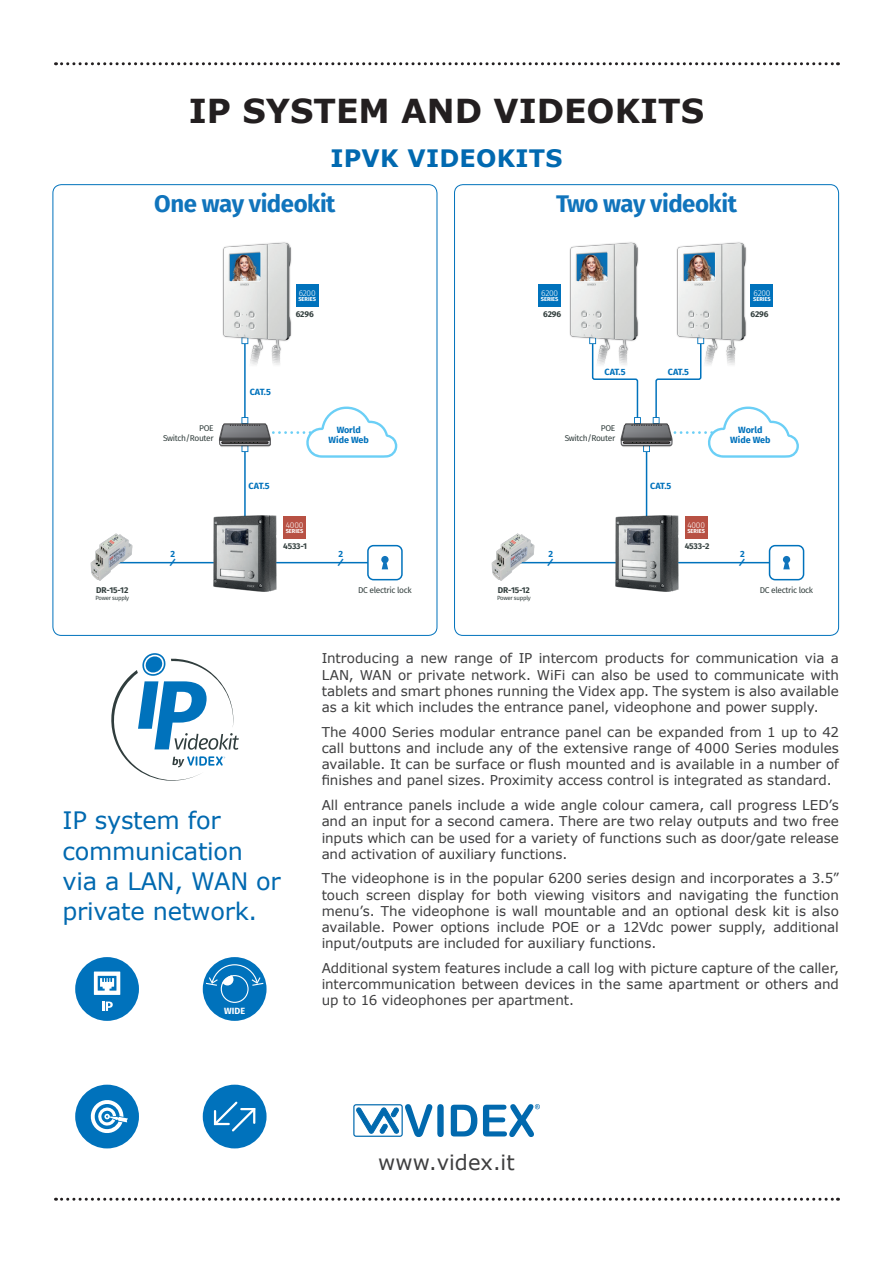
<style>
.page{position:relative;width:893px;height:1263px;background:#fff}
.page>*{position:absolute;margin:0;border:0;box-sizing:border-box;transform-origin:0 0}
.t1{font:700 33px "Verdana";color:#231f20}
.t2{font:24px/30px "Verdana";letter-spacing:-.01em;color:#0169b0}
.t3{font:700 24px "Fira Sans";letter-spacing:-.02em;color:#1074bc}
.t4{font:700 24px "Verdana";letter-spacing:.01em;color:#0169b0}
.t5{font:21px "Verdana";color:#3e3e3f}
.t6{font:13.5px/16.2px "Verdana";letter-spacing:-.005em;color:#3e3e3f;text-align:justify}
.t7{font:700 9px/10.8px "Fira Sans";color:#0072bc;text-align:center}
.t8{font:700 9px "Fira Sans";color:#fff}
.t9{font:8.4px/10.1px "Fira Sans";letter-spacing:-.04em;color:#34403f;text-align:right}
.t10{font:700 8.4px "Fira Sans";letter-spacing:-.02em;color:#34403f}
.t11{font:300 8.4px "Fira Sans";letter-spacing:-.025em;color:#fff}
.t12{font:6px "Fira Sans";letter-spacing:-.04em;color:#34403f}
.t13{font:700 5.7px "Fira Sans";color:#fff}
</style>
<div class="page">
<svg style="left:56px;top:62px;width:782px;height:3px"></svg>
<svg style="left:56px;top:1198px;width:782px;height:3px"></svg>
<div style="left:75px;top:957px;width:64px;height:64px;background:#0072bc;border-radius:50%"></div>
<svg style="left:102px;top:1001px;width:11px;height:10px"></svg>
<svg style="left:94px;top:971px;width:26px;height:24px"></svg>
<div style="left:203px;top:957px;width:64px;height:64px;background:#0072bc;border-radius:50%"></div>
<svg style="left:205px;top:964px;width:60px;height:39px"></svg>
<div style="left:75px;top:1085px;width:64px;height:63px;background:#0072bc;border-radius:50%"></div>
<svg style="left:90px;top:1100px;width:38px;height:33px"></svg>
<div style="left:203px;top:1085px;width:64px;height:63px;background:#0072bc;border-radius:50%"></div>
<svg style="left:213px;top:1101px;width:43px;height:31px"></svg>
<svg style="left:111px;top:653px;width:128px;height:128px"></svg>
<svg style="left:356px;top:1107px;width:43px;height:26px"></svg>
<div style="left:353px;top:1104px;width:50px;height:33px;border:1px solid #0169ae;border-radius:2px"></div>
<svg style="left:405px;top:1104px;width:39px;height:33px"></svg>
<svg style="left:451px;top:1105px;width:26px;height:31px"></svg>
<svg style="left:483px;top:1104px;width:57px;height:33px"></svg>
<hr style="left:244px;top:448px;width:2px;height:71px;background:#0072bc">
<hr style="left:244px;top:340px;width:2px;height:81px;background:#0072bc">
<hr style="left:115px;top:562px;width:270px;height:1px;background:#0072bc">
<svg style="left:219px;top:407px;width:178px;height:51px"></svg>
<img style="left:222px;top:242px;width:70px;height:137px">
<img style="left:90px;top:534px;width:43px;height:47px">
<div style="left:368px;top:546px;width:34px;height:34px;background:#fff;border-radius:6px"></div>
<div style="left:367px;top:545px;width:36px;height:35px;border:2px solid #0072bc;border-radius:6px"></div>
<svg style="left:381px;top:556px;width:8px;height:13px"></svg>
<div style="left:296px;top:284px;width:23px;height:23px;background:#0072bc"></div>
<div style="left:283px;top:516px;width:23px;height:23px;background:#b85144"></div>
<img style="left:213px;top:515px;width:64px;height:77px">
<hr style="left:646px;top:448px;width:1px;height:71px;background:#0072bc">
<hr style="left:507px;top:562px;width:279px;height:1px;background:#0072bc">
<svg style="left:592px;top:378px;width:207px;height:80px"></svg>
<img style="left:569px;top:242px;width:75px;height:137px">
<img style="left:672px;top:242px;width:80px;height:137px">
<div style="left:538px;top:284px;width:23px;height:23px;background:#0072bc"></div>
<img style="left:492px;top:534px;width:42px;height:47px">
<div style="left:769px;top:546px;width:34px;height:34px;background:#fff;border-radius:6px"></div>
<div style="left:769px;top:545px;width:35px;height:35px;border:2px solid #0072bc;border-radius:6px"></div>
<svg style="left:783px;top:556px;width:7px;height:13px"></svg>
<div style="left:750px;top:284px;width:23px;height:23px;background:#0072bc"></div>
<div style="left:685px;top:516px;width:23px;height:23px;background:#b85144"></div>
<img style="left:615px;top:515px;width:63px;height:77px">
<svg style="left:170px;top:561px;width:6px;height:3px"></svg>
<svg style="left:547px;top:561px;width:6px;height:3px"></svg>
<svg style="left:739px;top:561px;width:6px;height:3px"></svg>
<h1 class="t1" style="left:189px;top:90px;width:517px">IP SYSTEM AND VIDEOKITS</h1>
<h2 class="t4" style="left:330px;top:143px;width:234px">IPVK VIDEOKITS</h2>
<h2 class="t3" style="left:154px;top:183px;width:183px">One way videokit</h2>
<p class="t10" style="left:96px;top:583px;width:34px">DR-15-12</p>
<p class="t12" style="left:95px;top:593px;width:35px">Power supply</p>
<p class="t9" style="left:163px;top:422px;width:52px">POE<br>Switch/Router</p>
<p class="t11" style="left:299px;top:287px;width:18px">6200</p>
<p class="t13" style="left:298px;top:294px;width:19px">SERIES</p>
<p class="t10" style="left:296px;top:307px;width:20px">6296</p>
<p class="t7" style="left:250px;top:386px;width:23px">CAT.5</p>
<p class="t7" style="left:249px;top:480px;width:23px">CAT.5</p>
<p class="t7" style="left:329px;top:423px;width:42px">World<br>Wide Web</p>
<p class="t11" style="left:286px;top:519px;width:19px">4000</p>
<p class="t13" style="left:286px;top:526px;width:19px">SERIES</p>
<p class="t10" style="left:283px;top:539px;width:26px">4533-1</p>
<p class="t7" style="left:171px;top:548px;width:6px">2</p>
<p class="t7" style="left:338px;top:548px;width:6px">2</p>
<p class="t9" style="left:358px;top:585px;width:55px">DC electric lock</p>
<h2 class="t3" style="left:556px;top:183px;width:182px">Two way videokit</h2>
<p class="t11" style="left:541px;top:287px;width:18px">6200</p>
<p class="t13" style="left:541px;top:294px;width:19px">SERIES</p>
<p class="t10" style="left:543px;top:307px;width:20px">6296</p>
<p class="t11" style="left:754px;top:287px;width:18px">6200</p>
<p class="t13" style="left:753px;top:294px;width:19px">SERIES</p>
<p class="t10" style="left:750px;top:307px;width:20px">6296</p>
<p class="t7" style="left:604px;top:366px;width:23px">CAT.5</p>
<p class="t7" style="left:668px;top:366px;width:23px">CAT.5</p>
<p class="t10" style="left:498px;top:583px;width:34px">DR-15-12</p>
<p class="t12" style="left:497px;top:593px;width:35px">Power supply</p>
<p class="t9" style="left:565px;top:422px;width:52px">POE<br>Switch/Router</p>
<p class="t7" style="left:650px;top:480px;width:23px">CAT.5</p>
<p class="t7" style="left:730px;top:423px;width:42px">World<br>Wide Web</p>
<p class="t11" style="left:687px;top:519px;width:19px">4000</p>
<p class="t13" style="left:687px;top:526px;width:19px">SERIES</p>
<p class="t10" style="left:685px;top:539px;width:26px">4533-2</p>
<p class="t7" style="left:548px;top:548px;width:6px">2</p>
<p class="t7" style="left:740px;top:548px;width:6px">2</p>
<p class="t9" style="left:760px;top:585px;width:55px">DC electric lock</p>
<h2 class="t2" style="left:63px;top:806px;width:220px">IP system for communication via a LAN, WAN or private network.</h2>
<p class="t8" style="left:224px;top:1003px;width:22px">WIDE</p>
<p class="t6" style="left:322px;top:651px;width:519px">Introducing a new range of IP intercom products for communication via a LAN, WAN or private network. WiFi can also be used to communicate with tablets and smart phones running the Videx app. The system is also available as a kit which includes the entrance panel, videophone and power supply.</p>
<p class="t6" style="left:322px;top:724px;width:519px">The 4000 Series modular entrance panel can be expanded from 1 up to 42 call buttons and include any of the extensive range of 4000 Series modules available. It can be surface or flush mounted and is available in a number of finishes and panel sizes. Proximity access control is integrated as standard.</p>
<p class="t6" style="left:322px;top:797px;width:519px">All entrance panels include a wide angle colour camera, call progress LED’s and an input for a second camera. There are two relay outputs and two free inputs which can be used for a variety of functions such as door/gate release and activation of auxiliary functions.</p>
<p class="t6" style="left:322px;top:871px;width:519px">The videophone is in the popular 6200 series design and incorporates a 3.5” touch screen display for both viewing visitors and navigating the function menu’s. The videophone is wall mountable and an optional desk kit is also available. Power options include POE or a 12Vdc power supply, additional input/outputs are included for auxiliary functions.</p>
<p class="t6" style="left:322px;top:960px;width:519px">Additional system features include a call log with picture capture of the caller, intercommunication between devices in the same apartment or others and up to 16 videophones per apartment.</p>
<h3 class="t5" style="left:378px;top:1149px;width:138px">www.videx.it</h3>
</div>
